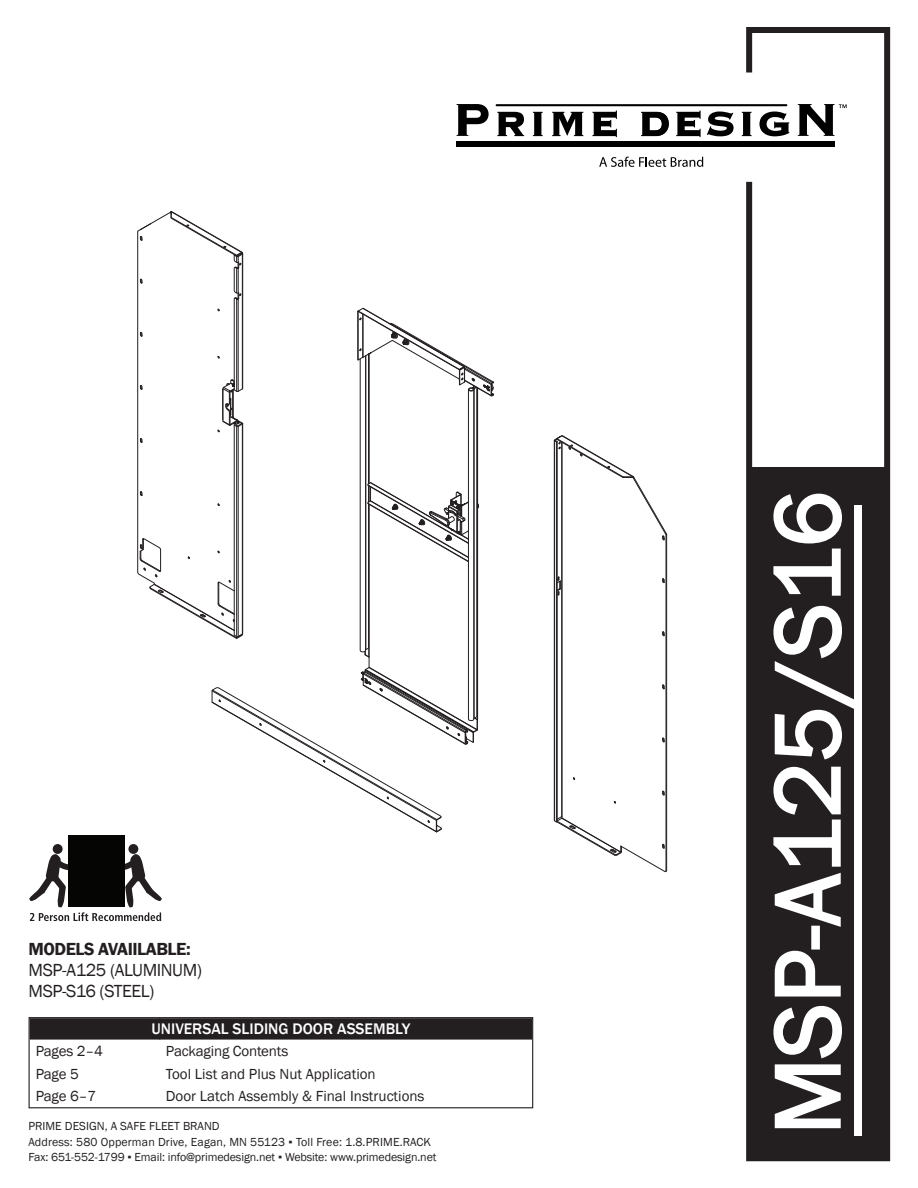
<style>
.page{position:relative;width:918px;height:1188px;background:#fff}
.page>*{position:absolute;margin:0;border:0;box-sizing:border-box;transform-origin:0 0}
.t1{font:94.5px "Franklin Gothic";letter-spacing:.005em;color:#fff}
.t2{font:18px/21px "Franklin Gothic";letter-spacing:-.025em;color:#231f20}
.t3{font:600 18px "Franklin Gothic";letter-spacing:-.025em;color:#231f20}
.t4{font:500 15.75px "Franklin Gothic";color:#fff}
.t5{font:15px "Franklin Gothic";color:#231f20}
.t6{font:12px/16.5px "Franklin Gothic";color:#231f20}
</style>
<div class="page">
<svg style="left:746px;top:27px;width:144px;height:1134px"></svg>
<div style="left:747px;top:468px;width:142px;height:691px;background:#231f20"></div>
<div style="left:854px;top:505px;width:8px;height:631px;background:#fff"></div>
<svg style="left:773px;top:1005px;width:69px;height:124px"></svg>
<svg style="left:774px;top:950px;width:67px;height:47px"></svg>
<div style="left:811px;top:926px;width:9px;height:24px;border:3px solid #fff"></div>
<svg style="left:773px;top:605px;width:81px;height:324px"></svg>
<svg style="left:773px;top:493px;width:69px;height:103px"></svg>
<svg style="left:495px;top:72px;width:370px;height:110px"></svg>
<div style="left:456px;top:141px;width:379px;height:6px;background:#000"></div>
<svg style="left:456px;top:104px;width:33px;height:32px"></svg>
<svg style="left:497px;top:112px;width:27px;height:24px"></svg>
<svg style="left:533px;top:112px;width:10px;height:24px"></svg>
<svg style="left:552px;top:112px;width:31px;height:24px"></svg>
<svg style="left:592px;top:111px;width:25px;height:26px"></svg>
<svg style="left:641px;top:112px;width:28px;height:24px"></svg>
<svg style="left:676px;top:111px;width:25px;height:26px"></svg>
<svg style="left:707px;top:112px;width:27px;height:24px"></svg>
<svg style="left:742px;top:112px;width:10px;height:24px"></svg>
<svg style="left:759px;top:112px;width:30px;height:24px"></svg>
<hr style="left:496px;top:104px;width:291px;height:2px;background:#000">
<svg style="left:798px;top:104px;width:49px;height:32px"></svg>
<svg style="left:599px;top:157px;width:104px;height:10px"></svg>
<svg style="left:560px;top:435px;width:107px;height:437px"></svg>
<svg style="left:554px;top:436px;width:80px;height:420px"></svg>
<svg style="left:662px;top:844px;width:3px;height:5px"></svg>
<svg style="left:662px;top:791px;width:3px;height:4px"></svg>
<svg style="left:662px;top:738px;width:3px;height:4px"></svg>
<svg style="left:662px;top:685px;width:3px;height:4px"></svg>
<svg style="left:662px;top:632px;width:3px;height:4px"></svg>
<svg style="left:662px;top:578px;width:3px;height:5px"></svg>
<svg style="left:662px;top:534px;width:5px;height:6px"></svg>
<svg style="left:137px;top:229px;width:3px;height:347px"></svg>
<svg style="left:140px;top:211px;width:354px;height:621px"></svg>
<div style="left:31px;top:1019px;width:500px;height:21px;background:#231f20"></div>
<div style="left:29px;top:1017px;width:504px;height:91px;border:1px solid #231f20"></div>
<div style="left:128px;top:844px;width:10px;height:10px;background:#231f20;border-radius:50%"></div>
<div style="left:53px;top:844px;width:10px;height:10px;background:#231f20;border-radius:50%"></div>
<div style="left:68px;top:835px;width:56px;height:72px;background:#050504"></div>
<svg style="left:29px;top:853px;width:133px;height:68px"></svg>
<h2 class="t3" style="left:29px;top:938px;width:164px">MODELS AVAIILABLE:</h2>
<h2 class="t2" style="left:29px;top:960px;width:175px">MSP-A125 (ALUMINUM)<br>MSP-S16 (STEEL)</h2>
<h3 class="t4" style="left:152px;top:1019px;width:260px">UNIVERSAL SLIDING DOOR ASSEMBLY</h3>
<p class="t5" style="left:36px;top:1042px;width:69px">Pages 2–4</p>
<p class="t5" style="left:166px;top:1042px;width:124px">Packaging Contents</p>
<p class="t5" style="left:36px;top:1064px;width:45px">Page 5</p>
<p class="t5" style="left:166px;top:1064px;width:211px">Tool List and Plus Nut Application</p>
<p class="t5" style="left:36px;top:1087px;width:62px">Page 6–7</p>
<p class="t5" style="left:166px;top:1087px;width:260px">Door Latch Assembly &amp; Final Instructions</p>
<p class="t6" style="left:29px;top:1118px;width:404px">PRIME DESIGN, A SAFE FLEET BRAND<br>Address: 580 Opperman Drive, Eagan, MN 55123 ▪ Toll Free: 1.8.PRIME.RACK</p>
<p class="t6" style="left:29px;top:1149px;width:409px">Fax: 651-552-1799 ▪ Email: info@primedesign.net ▪ Website: www.primedesign.net</p>
<h1 class="t1" style="left:749px;top:1135px;width:645px;rotate:-90deg">MSP-A125/S16</h1>
</div>
